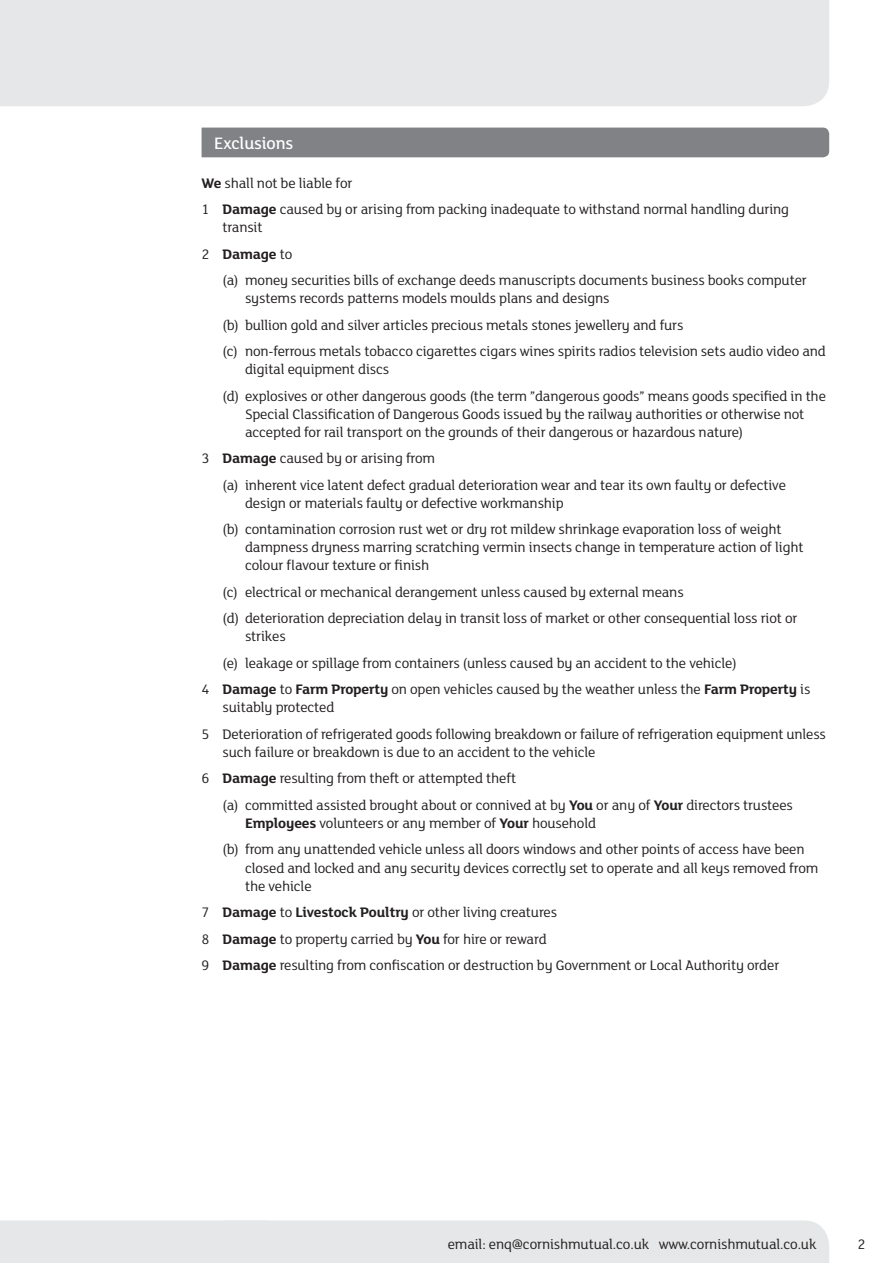
<style>
.page{position:relative;width:893px;height:1263px;background:#fff}
.page>*{position:absolute;margin:0;border:0;box-sizing:border-box;transform-origin:0 0}
.t1{font:500 18px "FS Lola";letter-spacing:-.01em;color:#fff}
.t2{font:15px/26.5px "FS Lola";letter-spacing:-.01em;color:#231f20}
.t3{font:700 15px "FS Lola";letter-spacing:-.01em;color:#231f20}
.s1{font-weight:700}
.s2{font-weight:400}
</style>
<div class="page">
<div style="left:0;top:0;width:829px;height:106px;background:#e6e7e8"></div>
<div style="left:0;top:1220px;width:829px;height:43px;background:#e6e7e8"></div>
<div style="left:202px;top:128px;width:627px;height:29px;background:#808285"></div>
<p class="t1" style="left:214px;top:136px;width:80px">Exclusions</p>
<p class="t2" style="left:202px;top:171px;width:589px"><span class="s1">We</span> shall not be liable for<br>1 <span class="s1">Damage</span> caused by or arising from packing inadequate to withstand normal handling during</p>
<p class="t2" style="left:223px;top:216px;width:42px">transit</p>
<p class="t3" style="left:202px;top:248px;width:92px"><span class="s2">2</span> Damage <span class="s2">to</span></p>
<p class="t2" style="left:223px;top:269px;width:586px">(a) money securities bills of exchange deeds manuscripts documents business books computer</p>
<p class="t2" style="left:223px;top:287px;width:605px;text-indent:22px">systems records patterns models moulds plans and designs<br>(b) bullion gold and silver articles precious metals stones jewellery and furs<br>(c) non-ferrous metals tobacco cigarettes cigars wines spirits radios television sets audio video and</p>
<p class="t2" style="left:223px;top:358px;width:605px;text-indent:22px">digital equipment discs<br>(d) explosives or other dangerous goods (the term ”dangerous goods” means goods specified in the</p>
<p class="t2" style="left:245px;top:406px;width:561px;line-height:18px">Special Classification of Dangerous Goods issued by the railway authorities or otherwise not accepted for rail transport on the grounds of their dangerous or hazardous nature)</p>
<p class="t2" style="left:223px;top:447px;width:565px;text-indent:-21px">3 <span class="s1">Damage</span> caused by or arising from<br>(a) inherent vice latent defect gradual deterioration wear and tear its own faulty or defective</p>
<p class="t2" style="left:223px;top:491px;width:561px;text-indent:22px">design or materials faulty or defective workmanship<br>(b) contamination corrosion rust wet or dry rot mildew shrinkage evaporation loss of weight</p>
<p class="t2" style="left:245px;top:540px;width:560px;line-height:18px">dampness dryness marring scratching vermin insects change in temperature action of light colour flavour texture or finish</p>
<p class="t2" style="left:223px;top:580px;width:576px">(c) electrical or mechanical derangement unless caused by external means<br>(d) deterioration depreciation delay in transit loss of market or other consequential loss riot or</p>
<p class="t2" style="left:245px;top:625px;width:42px">strikes</p>
<p class="t2" style="left:223px;top:651px;width:516px">(e) leakage or spillage from containers (unless caused by an accident to the vehicle)</p>
<p class="t2" style="left:202px;top:678px;width:610px">4 <span class="s1">Damage</span> to <span class="s1">Farm Property</span> on open vehicles caused by the weather unless the <span class="s1">Farm Property</span> is</p>
<p class="t2" style="left:202px;top:696px;width:626px;text-indent:21px">suitably protected<br>5 Deterioration of refrigerated goods following breakdown or failure of refrigeration equipment unless</p>
<p class="t2" style="left:202px;top:740px;width:396px;text-indent:21px">such failure or breakdown is due to an accident to the vehicle<br>6 <span class="s1">Damage</span> resulting from theft or attempted theft</p>
<p class="t2" style="left:245px;top:797px;width:549px;line-height:18px;text-indent:-22px">(a) committed assisted brought about or connived at by <span class="s1">You</span> or any of <span class="s1">Your</span> directors trustees<br><span class="s1">Employees</span> volunteers or any member of <span class="s1">Your</span> household</p>
<p class="t2" style="left:245px;top:842px;width:575px;line-height:18px;text-indent:-22px">(b) from any unattended vehicle unless all doors windows and other points of access have been closed and locked and any security devices correctly set to operate and all keys removed from the vehicle</p>
<p class="t2" style="left:202px;top:900px;width:579px">7 <span class="s1">Damage</span> to <span class="s1">Livestock Poultry</span> or other living creatures<br>8 <span class="s1">Damage</span> to property carried by <span class="s1">You</span> for hire or reward<br>9 <span class="s1">Damage</span> resulting from confiscation or destruction by Government or Local Authority order</p>
<p class="t2" style="left:448px;top:1232px;width:370px">email: enq@cornishmutual.co.uk www.cornishmutual.co.uk</p>
<p class="t2" style="left:857px;top:1232px;width:9px">2</p>
</div>
